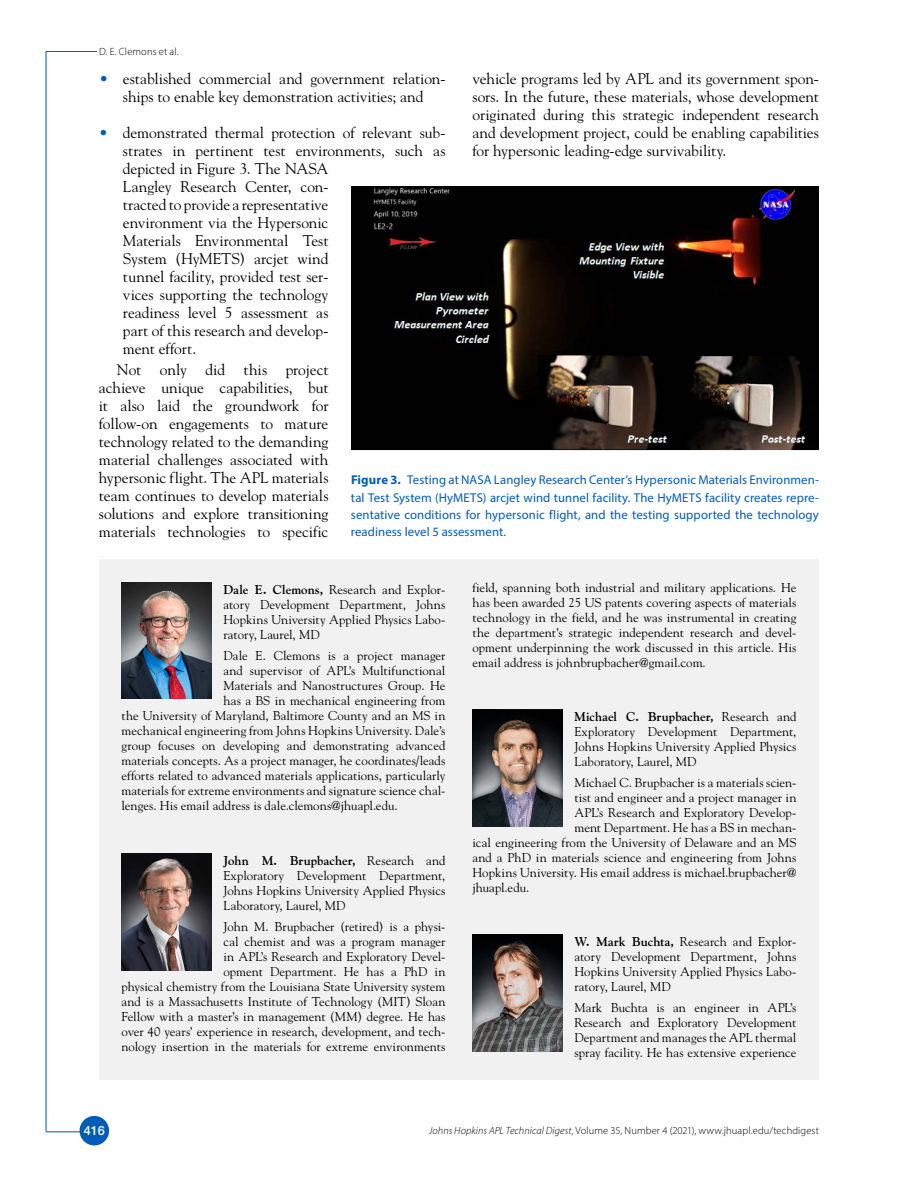
<style>
.page{position:relative;width:918px;height:1188px;background:#fff}
.page>*{position:absolute;margin:0;border:0;box-sizing:border-box;transform-origin:0 0}
.Body{font:15.45px/18px "Hopkins Goudy";letter-spacing:-.005em;color:#000;text-align:justify}
.Bio{font:12.75px/15px "Hopkins Goudy";letter-spacing:.005em;color:#000;text-align:justify}
.Bio_Affiliation{font:12.75px/15px "Hopkins Goudy";color:#000;text-align:justify}
.FigCaption{font:12.75px/17.2px "Myriad Pro";letter-spacing:.005em;color:#005cb9;text-align:justify}
.t1{font:500 12.75px "Helvetica Neue LT Std";color:#fff}
.t2{font:300 10.5px "Myriad Pro";letter-spacing:.01em;color:#000}
.s1{font-weight:700;color:#005cb9}
.s2{font-weight:700}
.s3{font-style:italic}
</style>
<div class="page">
<hr style="left:46px;top:51px;width:1px;height:1081px;background:#005cb9">
<hr style="left:46px;top:1132px;width:36px;height:1px;background:#005cb9">
<hr style="left:46px;top:51px;width:51px;height:1px;background:#005cb9">
<div style="left:80px;top:1116px;width:29px;height:29px;background:#005cb9;border-radius:50%"></div>
<img style="left:351px;top:186px;width:468px;height:265px">
<div style="left:99px;top:560px;width:720px;height:520px;background:#f1f1f1"></div>
<img style="left:122px;top:582px;width:90px;height:117px">
<img style="left:122px;top:854px;width:90px;height:116px">
<img style="left:472px;top:710px;width:90px;height:116px">
<img style="left:472px;top:935px;width:90px;height:116px">
<p class="t2" style="left:99px;top:45px;width:81px">D. E. Clemons et al.</p>
<p class="Body" style="left:473px;top:70px;width:348px">vehicle programs led by APL and its government spon&shy;sors. In the future, these materials, whose development originated during this strategic independent research and development project, could be enabling capabilities for hypersonic leading-edge survivability.</p>
<p class="Body" style="left:99px;top:70px;width:348px;text-align:center"><span class="s1">•</span> established commercial and government relation&shy;ships to enable key demonstration activities; and</p>
<p class="Body" style="left:123px;top:123px;width:324px;text-align:left;text-indent:-24px"><span class="s1">•</span> demonstrated thermal protection of relevant sub&shy;strates in pertinent test environments, such as depicted in Figure 3. The NASA<br>Langley Research Center, con-<br>tracted to provide a representative<br>environment via the Hypersonic<br>Materials Environmental Test<br>System (HyMETS) arcjet wind<br>tunnel facility, provided test ser-<br>vices supporting the technology<br>readiness level 5 assessment as<br>part of this research and develop-<br>ment effort.</p>
<p class="Body" style="left:99px;top:360px;width:231px;text-indent:18px">Not only did this project achieve unique capabilities, but it also laid the groundwork for follow-on engagements to mature technology related to the demanding material challenges associated with hypersonic flight. The APL materials team continues to develop materials solutions and explore transitioning materials technologies to specific</p>
<p class="FigCaption" style="left:351px;top:471px;width:470px"><span class="s2">Figure 3.</span> Testing at NASA Langley Research Center’s Hypersonic Materials Environmen&shy;tal Test System (HyMETS) arcjet wind tunnel facility. The HyMETS facility creates repre&shy;sentative conditions for hypersonic flight, and the testing supported the technology readiness level 5 assessment.</p>
<p class="Bio_Affiliation" style="left:223px;top:582px;width:224px"><span class="s2">Dale E. Clemons,</span> Research and Explor&shy;atory Development Department, Johns Hopkins University Applied Physics Labo&shy;ratory, Laurel, MD</p>
<p class="Bio" style="left:223px;top:648px;width:224px">Dale E. Clemons is a project manager</p>
<p class="Bio" style="left:223px;top:663px;width:223px">and supervisor of APL’s Multifunctional</p>
<p class="Bio" style="left:223px;top:678px;width:224px">Materials and Nanostructures Group. He</p>
<p class="Bio" style="left:223px;top:693px;width:224px">has a BS in mechanical engineering from</p>
<p class="Bio" style="left:121px;top:708px;width:325px">the University of Maryland, Baltimore County and an MS in</p>
<p class="Bio" style="left:121px;top:723px;width:326px">mechanical engineering from Johns Hopkins University. Dale’s</p>
<p class="Bio" style="left:121px;top:738px;width:325px">group focuses on developing and demonstrating advanced</p>
<p class="Bio" style="left:121px;top:753px;width:325px">materials concepts. As a project manager, he coordinates/leads</p>
<p class="Bio" style="left:121px;top:768px;width:325px">efforts related to advanced materials applications, particularly</p>
<p class="Bio" style="left:121px;top:783px;width:326px">materials for extreme environments and signature science chal-</p>
<p class="Bio" style="left:121px;top:798px;width:278px">lenges. His email address is dale.clemons@jhuapl.edu.</p>
<p class="Bio_Affiliation" style="left:224px;top:853px;width:224px"><span class="s2">John M. Brupbacher,</span> Research and Exploratory Development Department, Johns Hopkins University Applied Physics Laboratory, Laurel, MD</p>
<p class="Bio" style="left:121px;top:919px;width:326px;text-align:right">John M. Brupbacher (retired) is a physi-<br>cal chemist and was a program manager<br>in APL’s Research and Exploratory Devel-<br>opment Department. He has a PhD in<br>physical chemistry from the Louisiana State University system and is a Massachusetts Institute of Technology (MIT) Sloan Fellow with a master’s in management (MM) degree. He has over 40 years’ experience in research, development, and tech&shy;nology insertion in the materials for extreme environments</p>
<p class="Bio" style="left:472px;top:580px;width:326px">field, spanning both industrial and military applications. He has been awarded 25 US patents covering aspects of materials technology in the field, and he was instrumental in creating the department’s strategic independent research and devel&shy;opment underpinning the work discussed in this article. His email address is johnbrupbacher@gmail.com.</p>
<p class="Bio_Affiliation" style="left:574px;top:709px;width:224px"><span class="s2">Michael C. Brupbacher,</span> Research and Exploratory Development Department, Johns Hopkins University Applied Physics Laboratory, Laurel, MD</p>
<p class="Bio" style="left:574px;top:775px;width:224px">Michael C. Brupbacher is a materials scien-</p>
<p class="Bio" style="left:574px;top:790px;width:224px">tist and engineer and a project manager in</p>
<p class="Bio" style="left:574px;top:805px;width:224px">APL’s Research and Exploratory Develop-</p>
<p class="Bio" style="left:574px;top:820px;width:224px">ment Department. He has a BS in mechan-</p>
<p class="Bio" style="left:472px;top:835px;width:326px">ical engineering from the University of Delaware and an MS</p>
<p class="Bio" style="left:472px;top:850px;width:326px">and a PhD in materials science and engineering from Johns</p>
<p class="Bio" style="left:472px;top:865px;width:326px">Hopkins University. His email address is michael.brupbacher@</p>
<p class="Bio" style="left:472px;top:880px;width:58px">jhuapl.edu.</p>
<p class="Bio_Affiliation" style="left:574px;top:934px;width:224px"><span class="s2">W. Mark Buchta,</span> Research and Explor&shy;atory Development Department, Johns Hopkins University Applied Physics Labo&shy;ratory, Laurel, MD</p>
<p class="Bio" style="left:574px;top:1000px;width:224px">Mark Buchta is an engineer in APL’s Research and Exploratory Development Department and manages the APL thermal spray facility. He has extensive experience</p>
<p class="t1" style="left:84px;top:1123px;width:23px">416</p>
<p class="t2" style="left:429px;top:1124px;width:392px"><span class="s3">Johns Hopkins APL Technical Digest</span>, Volume 35, Number 4 (2021), www.jhuapl.edu/techdigest</p>
</div>
